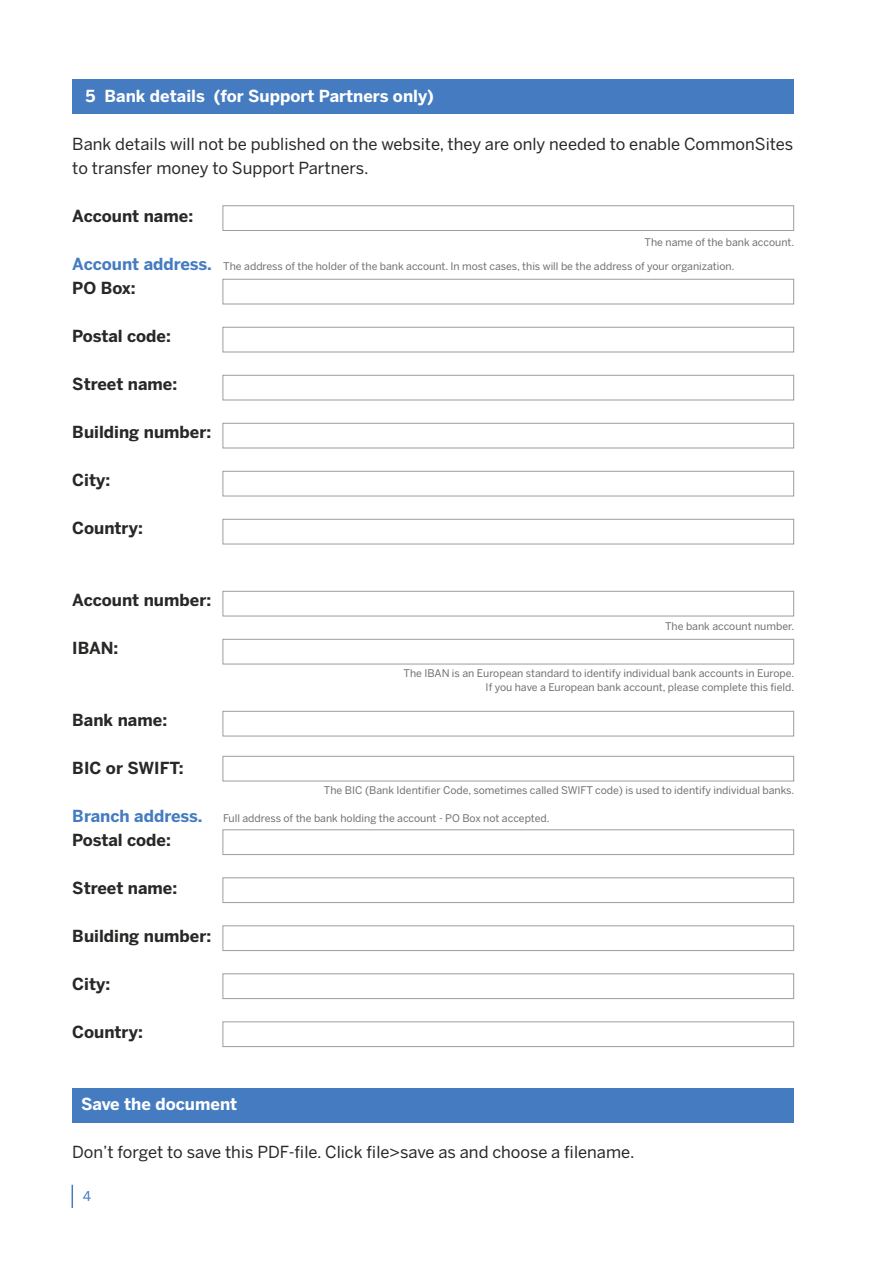
<style>
.page{position:relative;width:893px;height:1263px;background:#fff}
.page>*{position:absolute;margin:0;border:0;box-sizing:border-box;transform-origin:0 0}
.t1{font:16.5px/24px "Benton Sans";color:#282827}
.t2{font:700 16.5px "Benton Sans";color:#282827}
.t3{font:700 16.5px "Benton Sans";color:#fff}
.t4{font:700 16.5px "Benton Sans";color:#457cc1}
.t5{font:13.5px "Benton Sans";color:#457cc1}
.t6{font:10.5px/13.5px "Benton Sans";color:#706f6f;text-align:right}
</style>
<div class="page">
<svg style="left:72px;top:1185px;width:1px;height:23px"></svg>
<div style="left:72px;top:79px;width:722px;height:34px;background:#457cc1"></div>
<svg style="left:222px;top:205px;width:572px;height:26px"></svg>
<svg style="left:222px;top:278px;width:572px;height:27px"></svg>
<svg style="left:222px;top:326px;width:572px;height:27px"></svg>
<svg style="left:222px;top:374px;width:572px;height:27px"></svg>
<svg style="left:222px;top:422px;width:572px;height:27px"></svg>
<svg style="left:222px;top:470px;width:572px;height:27px"></svg>
<svg style="left:222px;top:518px;width:572px;height:27px"></svg>
<svg style="left:222px;top:590px;width:572px;height:27px"></svg>
<svg style="left:222px;top:638px;width:572px;height:27px"></svg>
<svg style="left:222px;top:710px;width:572px;height:27px"></svg>
<svg style="left:222px;top:755px;width:572px;height:27px"></svg>
<svg style="left:222px;top:829px;width:572px;height:26px"></svg>
<svg style="left:222px;top:877px;width:572px;height:26px"></svg>
<svg style="left:222px;top:925px;width:572px;height:26px"></svg>
<svg style="left:222px;top:973px;width:572px;height:26px"></svg>
<svg style="left:222px;top:1021px;width:572px;height:26px"></svg>
<div style="left:72px;top:1088px;width:722px;height:34px;background:#457cc1"></div>
<h1 class="t3" style="left:86px;top:86px;width:350px">5 Bank details (for Support Partners only)</h1>
<h1 class="t1" style="left:72px;top:132px;width:722px">Bank details will not be published on the website, they are only needed to enable CommonSites to transfer money to Support Partners.</h1>
<h1 class="t2" style="left:72px;top:206px;width:122px">Account name:</h1>
<h1 class="t4" style="left:72px;top:254px;width:141px">Account address.</h1>
<h1 class="t2" style="left:72px;top:278px;width:65px">PO Box:</h1>
<h1 class="t2" style="left:72px;top:326px;width:100px">Postal code:</h1>
<h1 class="t2" style="left:72px;top:374px;width:107px">Street name:</h1>
<h1 class="t2" style="left:72px;top:422px;width:141px">Building number:</h1>
<h1 class="t2" style="left:72px;top:470px;width:40px">City:</h1>
<h1 class="t2" style="left:72px;top:518px;width:72px">Country:</h1>
<p class="t6" style="left:645px;top:235px;width:151px">The name of the bank account.</p>
<p class="t6" style="left:223px;top:259px;width:513px">The address of the holder of the bank account. In most cases, this will be the address of your organization.</p>
<h1 class="t2" style="left:72px;top:590px;width:140px">Account number:</h1>
<h1 class="t2" style="left:72px;top:638px;width:48px">IBAN:</h1>
<h1 class="t2" style="left:72px;top:710px;width:96px">Bank name:</h1>
<h1 class="t2" style="left:72px;top:758px;width:113px">BIC or SWIFT:</h1>
<h1 class="t4" style="left:72px;top:806px;width:132px">Branch address.</h1>
<h1 class="t2" style="left:72px;top:830px;width:100px">Postal code:</h1>
<h1 class="t2" style="left:72px;top:878px;width:107px">Street name:</h1>
<h1 class="t2" style="left:72px;top:926px;width:141px">Building number:</h1>
<h1 class="t2" style="left:72px;top:974px;width:40px">City:</h1>
<h1 class="t2" style="left:72px;top:1022px;width:72px">Country:</h1>
<p class="t6" style="left:665px;top:619px;width:131px">The bank account number.</p>
<p class="t6" style="left:403px;top:667px;width:392px">The IBAN is an European standard to identify individual bank accounts in Europe.<br>If you have a European bank account, please complete this field.</p>
<p class="t6" style="left:324px;top:784px;width:472px">The BIC (Bank Identifier Code, sometimes called SWIFT code) is used to identify individual banks.</p>
<p class="t6" style="left:223px;top:811px;width:328px">Full address of the bank holding the account - PO Box not accepted.</p>
<h1 class="t3" style="left:81px;top:1094px;width:158px">Save the document</h1>
<h1 class="t1" style="left:72px;top:1140px;width:564px">Don’t forget to save this PDF-file. Click file&gt;save as and choose a filename.</h1>
<p class="t5" style="left:83px;top:1188px;width:10px">4</p>
</div>
